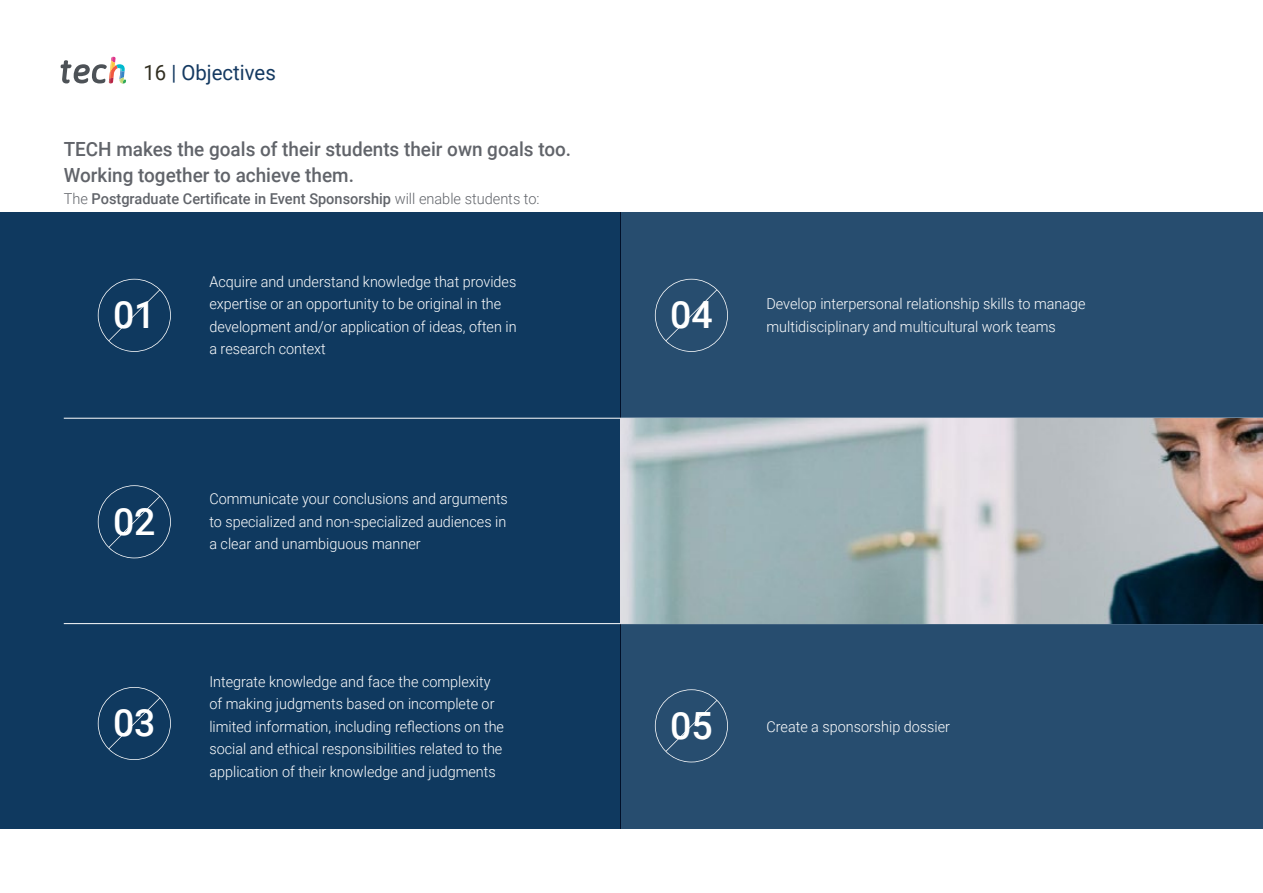
<style>
.page{position:relative;width:1263px;height:893px;background:#fff}
.page>*{position:absolute;margin:0;border:0;box-sizing:border-box;transform-origin:0 0}
.t1{font:500 37.5px "Roboto";color:#fff}
.t2{font:21px "Roboto";color:#143961}
.t3{font:500 19.5px/25.5px "Roboto";color:#61646a}
.t4{font:300 15px/22.5px "Roboto";color:#fff;scale:.96 1}
.t5{font:500 15px "Roboto";color:#61646a}
.s1{color:#312e20}
.s2{font-weight:300}
</style>
<div class="page">
<svg style="left:61px;top:57px;width:65px;height:27px"></svg>
<div style="left:0;top:213px;width:621px;height:616px;background:#0f395f"></div>
<div style="left:621px;top:213px;width:642px;height:616px;background:#274d6f"></div>
<svg style="left:98px;top:279px;width:73px;height:73px"></svg>
<svg style="left:98px;top:485px;width:73px;height:73px"></svg>
<svg style="left:98px;top:687px;width:73px;height:73px"></svg>
<svg style="left:655px;top:279px;width:73px;height:73px"></svg>
<svg style="left:655px;top:689px;width:73px;height:73px"></svg>
<hr style="left:64px;top:418px;width:1199px;height:1px;background:#fff">
<hr style="left:64px;top:623px;width:1199px;height:1px;background:#fff">
<img style="left:621px;top:418px;width:642px;height:206px">
<h2 class="t2" style="left:144px;top:57px;width:134px"><span class="s1">16</span> | Objectives</h2>
<h3 class="t3" style="left:64px;top:136px;width:509px">TECH makes the goals of their students their own goals too.<br>Working together to achieve them.</h3>
<p class="t5" style="left:64px;top:188px;width:477px"><span class="s2">The</span> Postgraduate Certificate in Event Sponsorship <span class="s2">will enable students to:</span></p>
<h1 class="t1" style="left:113px;top:288px;width:44px">01</h1>
<p class="t4" style="left:209px;top:269px;width:321px">Acquire and understand knowledge that provides expertise or an opportunity to be original in the development and/or application of ideas, often in a research context</p>
<h1 class="t1" style="left:113px;top:495px;width:44px">02</h1>
<h1 class="t1" style="left:113px;top:697px;width:44px">03</h1>
<p class="t4" style="left:209px;top:487px;width:312px;text-align:justify">Communicate your conclusions and arguments to specialized and non-specialized audiences in a clear and unambiguous manner</p>
<p class="t4" style="left:209px;top:669px;width:308px">Integrate knowledge and face the complexity of making judgments based on incomplete or limited information, including reflections on the social and ethical responsibilities related to the application of their knowledge and judgments</p>
<h1 class="t1" style="left:670px;top:288px;width:44px">04</h1>
<p class="t4" style="left:766px;top:292px;width:334px">Develop interpersonal relationship skills to manage multidisciplinary and multicultural work teams</p>
<h1 class="t1" style="left:670px;top:699px;width:44px">05</h1>
<p class="t4" style="left:766px;top:714px;width:193px">Create a sponsorship dossier</p>
</div>
